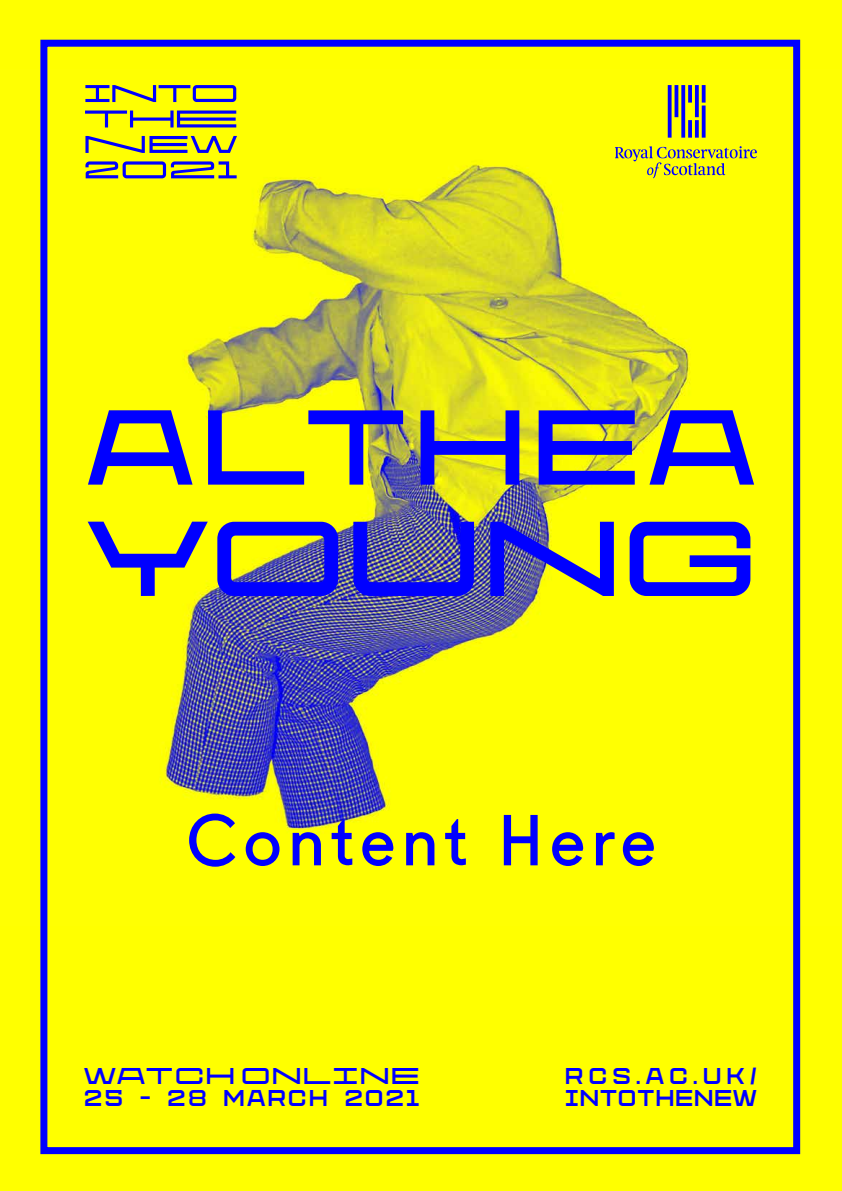
<style>
.page{position:relative;width:842px;height:1191px;background:#ff0}
.page>*{position:absolute;margin:0;border:0;box-sizing:border-box;transform-origin:0 0}
.t1{font:92.8px "Protrakt Bold Exp Two";letter-spacing:.07em;color:#00f}
.t2{font:92.8px "Protrakt Bold Exp Three";letter-spacing:.035em;color:#00f}
.t3{font:69px "Fugue";letter-spacing:.095em;color:#00f}
.t4{font:20px/22px "Protrakt Bold Exp One";letter-spacing:.035em;color:#00f}
.t5{font:20px "Protrakt Bold Exp One";letter-spacing:.095em;color:#00f}
.t6{font:20px "Protrakt Bold Exp Three";letter-spacing:.1em;color:#00f}
</style>
<div class="page">
<img style="left:85px;top:69px;width:716px;height:857px">
<div style="left:40px;top:40px;width:760px;height:1114px;border:7px solid #00f"></div>
<svg style="left:615px;top:85px;width:142px;height:93px"></svg>
<svg style="left:85px;top:161px;width:152px;height:17px"></svg>
<svg style="left:85px;top:136px;width:152px;height:17px"></svg>
<svg style="left:85px;top:85px;width:151px;height:17px"></svg>
<svg style="left:85px;top:110px;width:151px;height:17px"></svg>
<h1 class="t1" style="left:85px;top:368px;width:673px">Althea</h1>
<h1 class="t2" style="left:85px;top:480px;width:673px">YOUNG</h1>
<h2 class="t3" style="left:186px;top:786px;width:471px">Content Here</h2>
<p class="t6" style="left:84px;top:1059px;width:337px">WATCH ONLINE</p>
<p class="t5" style="left:84px;top:1081px;width:337px">25 – 28 MARCH 2021</p>
<p class="t4" style="left:565px;top:1063px;width:194px">RCS.AC.UK/<br>INTOTHENEW</p>
</div>
